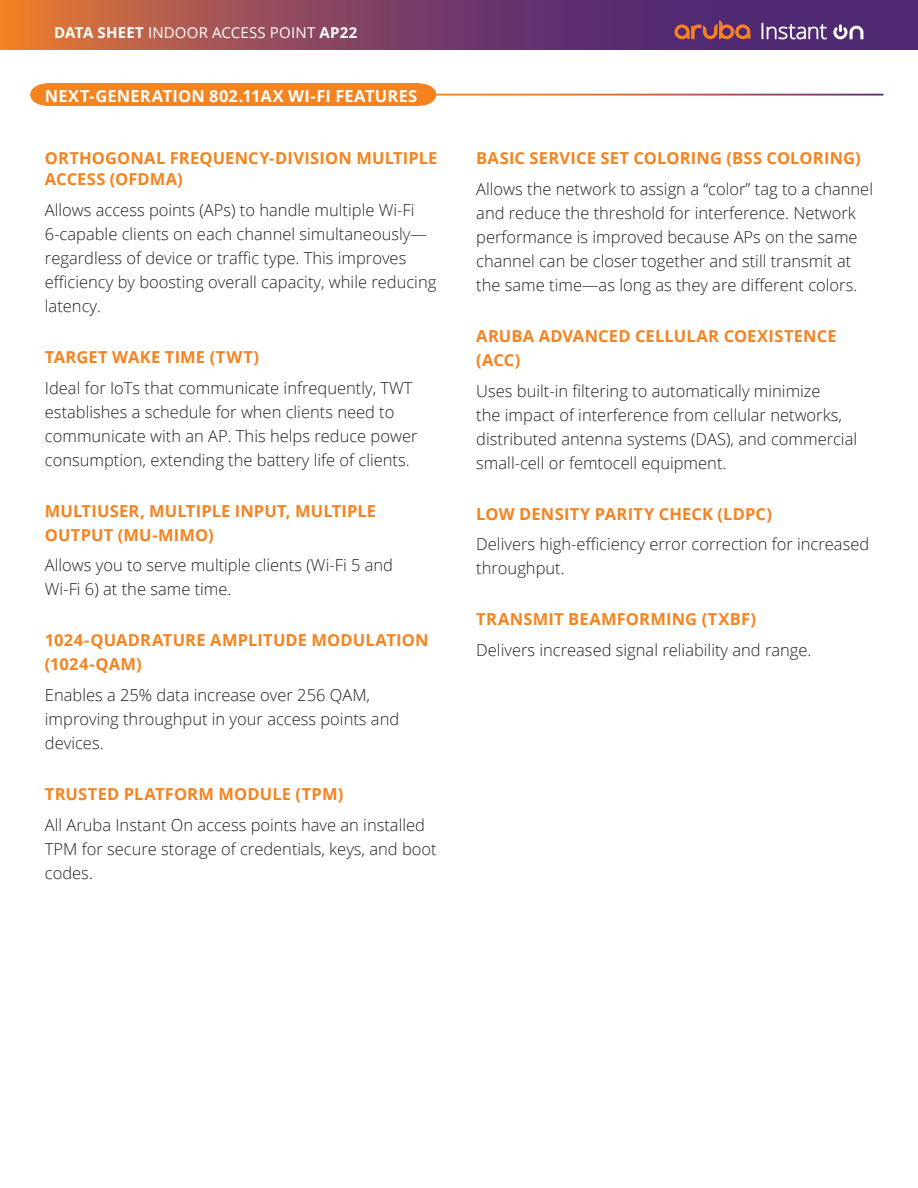
<style>
.page{position:relative;width:918px;height:1188px;background:#fff}
.page>*{position:absolute;margin:0;border:0;box-sizing:border-box;transform-origin:0 0}
.Body_Text_11_16_Open{font:300 16.5px/24px "Open Sans";color:#231f20}
.Body_Head_11_16_Oran{font:700 16.5px/24px "Open Sans";letter-spacing:.01em;color:#f58320}
.Body__Head_11_14_Bol{font:700 16.5px "Open Sans";letter-spacing:.01em;color:#fff}
.t1{font:15px "Open Sans";letter-spacing:.015em;color:#fff}
.s1{font-weight:700}
</style>
<div class="page">
<svg style="left:0;top:0;width:918px;height:49px;background:#824360"></svg>
<svg style="left:674px;top:20px;width:76px;height:19px"></svg>
<svg style="left:833px;top:24px;width:30px;height:15px"></svg>
<svg style="left:762px;top:23px;width:65px;height:16px"></svg>
<div style="left:403px;top:83px;width:33px;height:23px;background:#f58320;border-radius:50%"></div>
<div style="left:30px;top:83px;width:33px;height:23px;background:#f58320;border-radius:50%"></div>
<div style="left:47px;top:83px;width:373px;height:23px;background:#f58320"></div>
<p class="t1" style="left:54px;top:23px;width:305px"><span class="s1">DATA SHEET</span> INDOOR ACCESS POINT <span class="s1">AP22</span></p>
<p class="Body__Head_11_14_Bol" style="left:45px;top:84px;width:374px">NEXT-GENERATION 802.11AX WI-FI FEATURES</p>
<p class="Body_Head_11_16_Oran" style="left:45px;top:147px;width:394px;line-height:21px">ORTHOGONAL FREQUENCY-DIVISION MULTIPLE<br>ACCESS (OFDMA)</p>
<p class="Body_Text_11_16_Open" style="left:45px;top:197px;width:393px">Allows access points (APs) to handle multiple Wi-Fi 6-capable clients on each channel simultaneously— regardless of device or traffic type. This improves efficiency by boosting overall capacity, while reducing latency.</p>
<p class="Body_Head_11_16_Oran" style="left:45px;top:344px;width:216px">TARGET WAKE TIME (TWT)</p>
<p class="Body_Text_11_16_Open" style="left:45px;top:375px;width:374px">Ideal for IoTs that communicate infrequently, TWT establishes a schedule for when clients need to communicate with an AP. This helps reduce power consumption, extending the battery life of clients.</p>
<p class="Body_Head_11_16_Oran" style="left:45px;top:498px;width:333px">MULTIUSER, MULTIPLE INPUT, MULTIPLE<br>OUTPUT (MU-MIMO)</p>
<p class="Body_Text_11_16_Open" style="left:45px;top:553px;width:350px">Allows you to serve multiple clients (Wi-Fi 5 and<br>Wi-Fi 6) at the same time.</p>
<p class="Body_Head_11_16_Oran" style="left:45px;top:628px;width:385px">1024-QUADRATURE AMPLITUDE MODULATION (1024-QAM)</p>
<p class="Body_Text_11_16_Open" style="left:45px;top:683px;width:356px">Enables a 25% data increase over 256 QAM, improving throughput in your access points and devices.</p>
<p class="Body_Head_11_16_Oran" style="left:45px;top:782px;width:300px">TRUSTED PLATFORM MODULE (TPM)</p>
<p class="Body_Text_11_16_Open" style="left:45px;top:812px;width:393px">All Aruba Instant On access points have an installed<br>TPM for secure storage of credentials, keys, and boot codes.</p>
<p class="Body_Head_11_16_Oran" style="left:476px;top:146px;width:386px">BASIC SERVICE SET COLORING (BSS COLORING)</p>
<p class="Body_Text_11_16_Open" style="left:476px;top:176px;width:398px">Allows the network to assign a “color” tag to a channel and reduce the threshold for interference. Network performance is improved because APs on the same channel can be closer together and still transmit at the same time—as long as they are different colors.</p>
<p class="Body_Head_11_16_Oran" style="left:476px;top:323px;width:362px">ARUBA ADVANCED CELLULAR COEXISTENCE (ACC)</p>
<p class="Body_Text_11_16_Open" style="left:476px;top:378px;width:382px">Uses built-in filtering to automatically minimize<br>the impact of interference from cellular networks, distributed antenna systems (DAS), and commercial small-cell or femtocell equipment.</p>
<p class="Body_Head_11_16_Oran" style="left:476px;top:501px;width:297px">LOW DENSITY PARITY CHECK (LDPC)</p>
<p class="Body_Text_11_16_Open" style="left:476px;top:532px;width:394px">Delivers high-efficiency error correction for increased throughput.</p>
<p class="Body_Head_11_16_Oran" style="left:476px;top:607px;width:281px">TRANSMIT BEAMFORMING (TXBF)</p>
<p class="Body_Text_11_16_Open" style="left:476px;top:638px;width:337px">Delivers increased signal reliability and range.</p>
</div>
